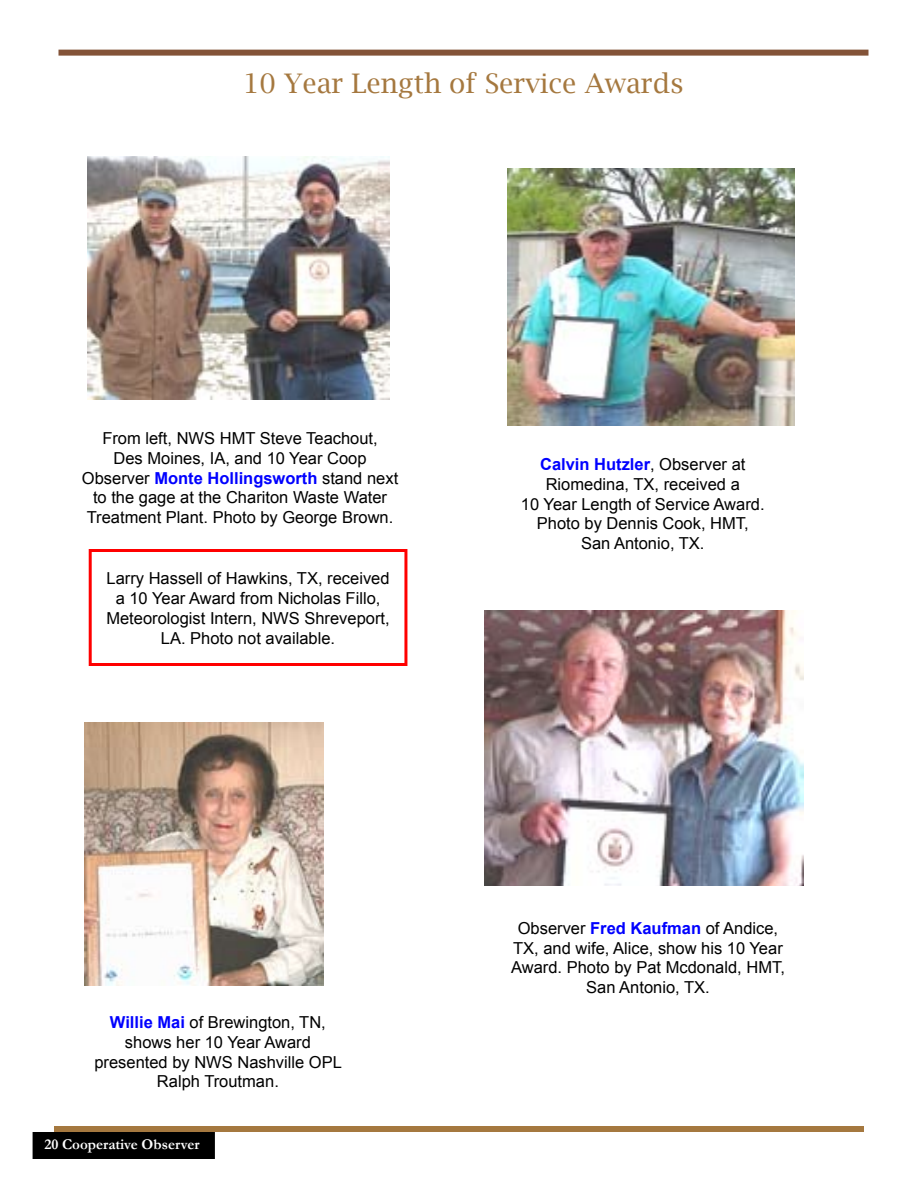
<style>
.page{position:relative;width:918px;height:1188px;background:#fff}
.page>*{position:absolute;margin:0;border:0;box-sizing:border-box;transform-origin:0 0}
.t1{font:27px "Lucida Bright";color:#a5783f}
.t2{font:16.5px/19.8px "Arial";color:#000;text-align:center}
.t3{font:700 15px "Garamond";color:#fff}
.s1{font-weight:700;color:#00f}
</style>
<div class="page">
<div style="left:33px;top:1133px;width:181px;height:25px;background:#000"></div>
<div style="left:33px;top:1132px;width:182px;height:27px;border:2px solid #000"></div>
<div style="left:54px;top:1126px;width:810px;height:6px;background:#a5783f"></div>
<div style="left:58px;top:50px;width:810px;height:6px;background:#835338"></div>
<img style="left:88px;top:156px;width:302px;height:244px">
<img style="left:507px;top:169px;width:287px;height:256px">
<img style="left:484px;top:610px;width:320px;height:276px">
<img style="left:85px;top:722px;width:239px;height:264px">
<div style="left:89px;top:549px;width:318px;height:117px;border:3px solid #f00"></div>
<h1 class="t1" style="left:243px;top:68px;width:442px">10 Year Length of Service Awards</h1>
<p class="t2" style="left:82px;top:428px;width:318px">From left, NWS HMT Steve Teachout,<br>Des Moines, IA, and 10 Year Coop Observer <span class="s1">Monte Hollingsworth</span> stand next to the gage at the Chariton Waste Water Treatment Plant. Photo by George Brown.</p>
<p class="t2" style="left:106px;top:569px;width:285px">Larry Hassell of Hawkins, TX, received a 10 Year Award from Nicholas Fillo, Meteorologist Intern, NWS Shreveport, LA. Photo not available.</p>
<p class="t2" style="left:94px;top:1012px;width:249px"><span class="s1">Willie Mai</span> of Brewington, TN, shows her 10 Year Award presented by NWS Nashville OPL<br>Ralph Troutman.</p>
<p class="t3" style="left:44px;top:1134px;width:157px">20 Cooperative Observer</p>
<p class="t2" style="left:521px;top:454px;width:245px"><span class="s1">Calvin Hutzler</span>, Observer at<br>Riomedina, TX, received a<br>10 Year Length of Service Award.<br>Photo by Dennis Cook, HMT,<br>San Antonio, TX.</p>
<p class="t2" style="left:511px;top:918px;width:275px">Observer <span class="s1">Fred Kaufman</span> of Andice,<br>TX, and wife, Alice, show his 10 Year<br>Award. Photo by Pat Mcdonald, HMT,<br>San Antonio, TX.</p>
</div>
